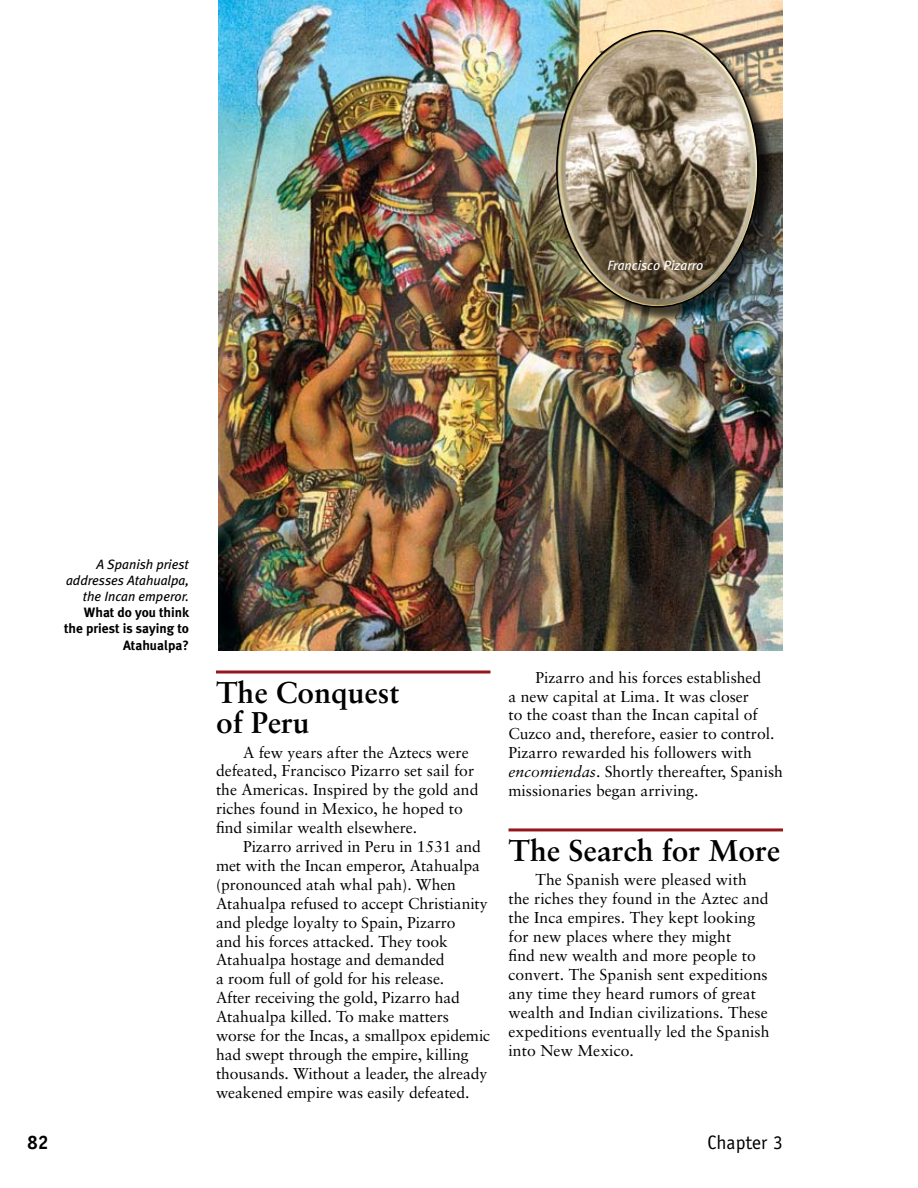
<style>
.page{position:relative;width:918px;height:1188px;background:#fff}
.page>*{position:absolute;margin:0;border:0;box-sizing:border-box;transform-origin:0 0}
.t1{font:700 30px/30px "Sabon";color:#000}
.t2{font:19.5px "Officina Sans";color:#000}
.t3{font:700 19.5px "Officina Sans";color:#000}
.t4{font:15.75px/18.9px "Sabon";color:#000}
.t5{font:italic 13.5px/16.2px "Meta Plus";color:#000;text-align:right}
.t6{font:700 13.5px/16.2px "Meta Plus";color:#000;text-align:right}
.t7{font:italic 13.5px "Meta Plus";color:#fff}
.s1{font-style:italic}
</style>
<div class="page">
<img style="left:218px;top:0;width:565px;height:651px">
<svg style="left:216px;top:670px;width:274px;height:4px"></svg>
<hr style="left:508px;top:828px;width:275px;height:3px;background:#96171a">
<div style="left:558px;top:32px;width:226px;height:300px;background:#000;opacity:.75"></div>
<img style="left:557px;top:31px;width:201px;height:276px">
<p class="t7" style="left:607px;top:258px;width:98px">Francisco Pizarro</p>
<p class="t5" style="left:66px;top:556px;width:124px">A Spanish priest addresses Atahualpa, the Incan emperor.</p>
<p class="t6" style="left:64px;top:604px;width:126px">What do you think the priest is saying to<br>Atahualpa?</p>
<h1 class="t1" style="left:216px;top:677px;width:185px">The Conquest of Peru</h1>
<p class="t4" style="left:216px;top:742px;width:264px;text-indent:27px">A few years after the Aztecs were defeated, Francisco Pizarro set sail for the Americas. Inspired by the gold and riches found in Mexico, he hoped to find similar wealth elsewhere.</p>
<p class="t4" style="left:216px;top:837px;width:276px;text-indent:27px">Pizarro arrived in Peru in 1531 and met with the Incan emperor, Atahualpa (pronounced atah whal pah). When Atahualpa refused to accept Christianity and pledge loyalty to Spain, Pizarro<br>and his forces attacked. They took Atahualpa hostage and demanded<br>a room full of gold for his release.<br>After receiving the gold, Pizarro had Atahualpa killed. To make matters worse for the Incas, a smallpox epidemic had swept through the empire, killing thousands. Without a leader, the already weakened empire was easily defeated.</p>
<p class="t4" style="left:509px;top:668px;width:276px;text-indent:27px">Pizarro and his forces established<br>a new capital at Lima. It was closer<br>to the coast than the Incan capital of Cuzco and, therefore, easier to control.<br>Pizarro rewarded his followers with <span class="s1">encomiendas</span>. Shortly thereafter, Spanish missionaries began arriving.</p>
<h1 class="t1" style="left:508px;top:835px;width:273px">The Search for More</h1>
<p class="t4" style="left:509px;top:870px;width:263px;text-indent:27px">The Spanish were pleased with the riches they found in the Aztec and the Inca empires. They kept looking for new places where they might<br>find new wealth and more people to convert. The Spanish sent expeditions any time they heard rumors of great wealth and Indian civilizations. These expeditions eventually led the Spanish into New Mexico.</p>
<p class="t3" style="left:27px;top:1131px;width:23px">82</p>
<p class="t2" style="left:708px;top:1131px;width:77px">Chapter 3</p>
</div>
